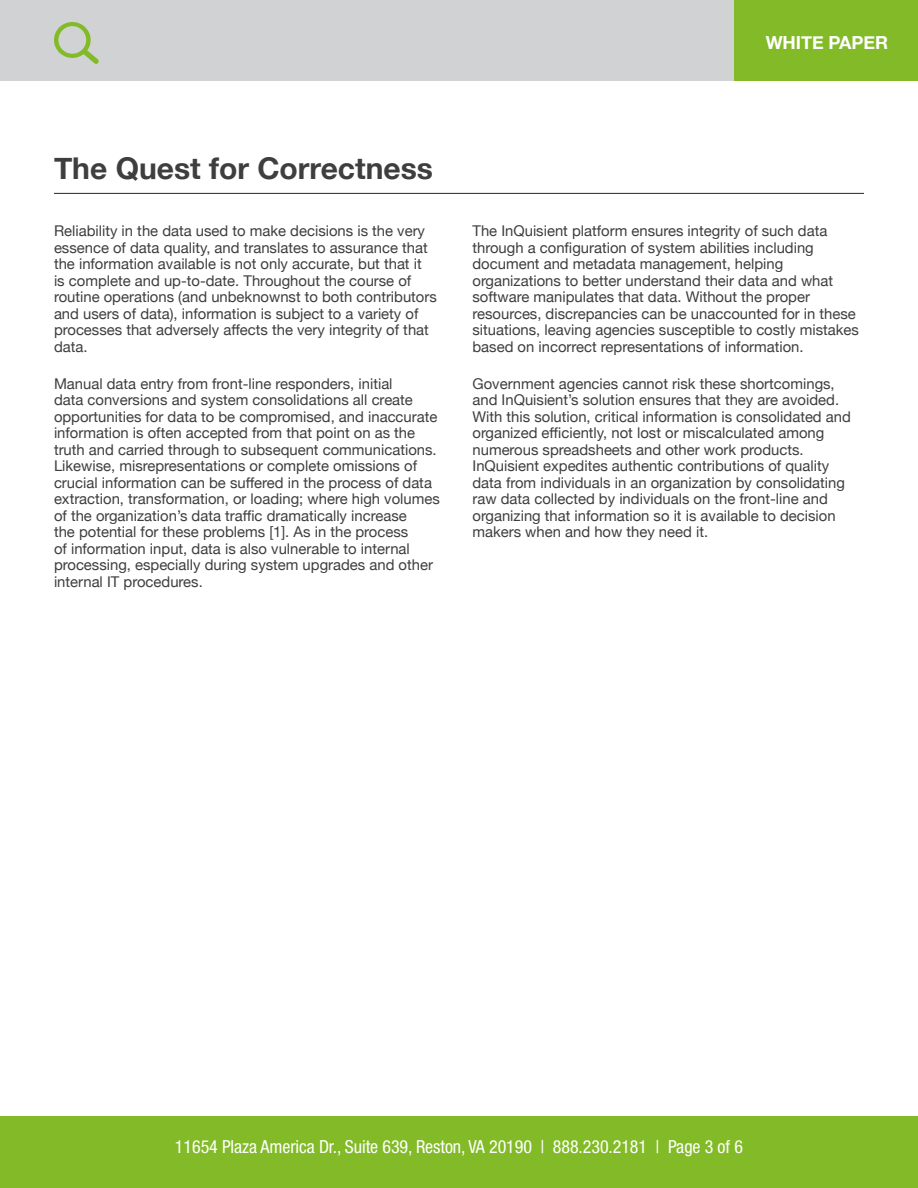
<style>
.page{position:relative;width:918px;height:1188px;background:#fff}
.page>*{position:absolute;margin:0;border:0;box-sizing:border-box;transform-origin:0 0}
.Chapter_Section_Head{font:700 30px "Helvetica Neue";color:#3e3e3f}
.t1{font:condensed 18px "Helvetica Neue LT Std";letter-spacing:-.005em;color:#fff}
.t2{font:700 18px "Helvetica Neue";letter-spacing:-.005em;color:#fff}
.body{font:14.85px/16.5px "Helvetica Neue";color:#3e3e3f}
</style>
<div class="page">
<div style="left:733px;top:0;width:185px;height:81px;background:#82bb27"></div>
<div style="left:0;top:0;width:733px;height:81px;background:#d1d2d4"></div>
<div style="left:0;top:1117px;width:918px;height:71px;background:#82bb27"></div>
<svg style="left:54px;top:22px;width:45px;height:42px"></svg>
<hr style="left:54px;top:193px;width:810px;height:1px;background:#3e3e3f">
<p class="t2" style="left:766px;top:28px;width:124px">WHITE PAPER</p>
<p class="Chapter_Section_Head" style="left:54px;top:145px;width:380px">The Quest for Correctness</p>
<p class="body" style="left:54px;top:224px;width:384px">Reliability in the data used to make decisions is the very essence of data quality, and translates to assurance that the information available is not only accurate, but that it<br>is complete and up-to-date. Throughout the course of routine operations (and unbeknownst to both contributors and users of data), information is subject to a variety of processes that adversely affects the very integrity of that data.</p>
<p class="body" style="left:54px;top:376px;width:387px">Manual data entry from front-line responders, initial<br>data conversions and system consolidations all create opportunities for data to be compromised, and inaccurate information is often accepted from that point on as the truth and carried through to subsequent communications.<br>Likewise, misrepresentations or complete omissions of crucial information can be suffered in the process of data extraction, transformation, or loading; where high volumes of the organization’s data traffic dramatically increase<br>the potential for these problems [1]. As in the process<br>of information input, data is also vulnerable to internal processing, especially during system upgrades and other internal IT procedures.</p>
<p class="body" style="left:472px;top:224px;width:388px">The InQuisient platform ensures integrity of such data through a configuration of system abilities including document and metadata management, helping organizations to better understand their data and what software manipulates that data. Without the proper resources, discrepancies can be unaccounted for in these situations, leaving agencies susceptible to costly mistakes based on incorrect representations of information.</p>
<p class="body" style="left:472px;top:376px;width:380px">Government agencies cannot risk these shortcomings, and InQuisient’s solution ensures that they are avoided.<br>With this solution, critical information is consolidated and organized efficiently, not lost or miscalculated among numerous spreadsheets and other work products.<br>InQuisient expedites authentic contributions of quality data from individuals in an organization by consolidating raw data collected by individuals on the front-line and organizing that information so it is available to decision makers when and how they need it.</p>
<p class="t1" style="left:175px;top:1136px;width:570px">11654 Plaza America Dr., Suite 639, Reston, VA 20190 | 888.230.2181 | Page 3 of 6</p>
</div>
